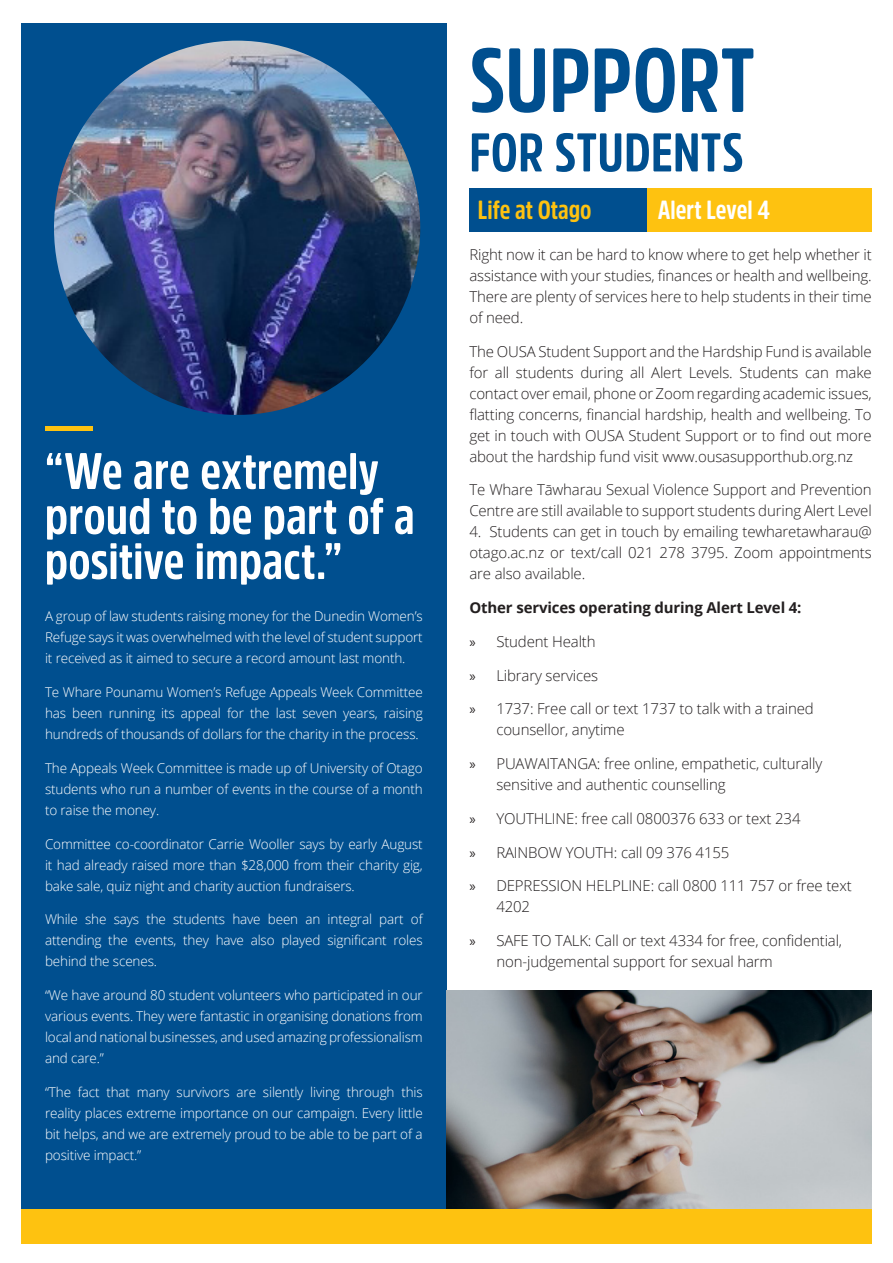
<style>
.page{position:relative;width:893px;height:1263px;background:#fff}
.page>*{position:absolute;margin:0;border:0;box-sizing:border-box;transform-origin:0 0}
.Subhead{font:700 90.15px "Amsi Pro Cond";color:#004f8f}
.Subhead-2{font:700 54px "Amsi Pro Cond";letter-spacing:.005em;color:#004f8f}
.Subhead-3{font:700 51px/45px "Amsi Pro Cond";letter-spacing:.005em;color:#fff}
.t1{font:700 26.1px "Amsi Pro Cond";color:#fec210}
.t2{font:700 26.1px "Amsi Pro Cond";color:#fff}
.t3{font:300 15px/21px "Open Sans";letter-spacing:-.01em;color:#231f20}
.t4{font:700 15px "Open Sans";letter-spacing:-.01em;color:#231f20}
.t5{font:300 13.5px/21px "Open Sans";letter-spacing:-.01em;color:#fff;text-align:justify}
.s1{font-family:"Myriad Pro";font-weight:400}
</style>
<div class="page">
<div style="left:21px;top:1209px;width:851px;height:34px;background:#fec210"></div>
<div style="left:21px;top:23px;width:425px;height:1186px;background:#004f8f"></div>
<img style="left:54px;top:41px;width:366px;height:374px">
<div style="left:469px;top:188px;width:178px;height:44px;background:#004f8f"></div>
<div style="left:647px;top:188px;width:225px;height:44px;background:#fec210"></div>
<img style="left:446px;top:991px;width:426px;height:218px">
<hr style="left:45px;top:427px;width:48px;height:4px;background:#fec210">
<p class="Subhead-3" style="left:45px;top:447px;width:371px">“We are extremely proud to be part of a positive impact.”</p>
<p class="t5" style="left:45px;top:606px;width:379px">A group of law students raising money for the Dunedin Women’s Refuge says it was overwhelmed with the level of student support it received as it aimed to secure a record amount last month.</p>
<p class="t5" style="left:45px;top:681px;width:379px">Te Whare Pounamu Women’s Refuge Appeals Week Committee has been running its appeal for the last seven years, raising hundreds of thousands of dollars for the charity in the process.</p>
<p class="t5" style="left:45px;top:757px;width:379px">The Appeals Week Committee is made up of University of Otago students who run a number of events in the course of a month to raise the money.</p>
<p class="t5" style="left:45px;top:833px;width:379px">Committee co-coordinator Carrie Wooller says by early August it had already raised more than $28,000 from their charity gig, bake sale, quiz night and charity auction fundraisers.</p>
<p class="t5" style="left:45px;top:909px;width:379px">While she says the students have been an integral part of attending the events, they have also played significant roles behind the scenes.</p>
<p class="t5" style="left:45px;top:984px;width:379px">“We have around 80 student volunteers who participated in our various events. They were fantastic in organising donations from local and national businesses, and used amazing professionalism and care.”</p>
<p class="t5" style="left:45px;top:1081px;width:379px">“The fact that many survivors are silently living through this reality places extreme importance on our campaign. Every little bit helps, and we are extremely proud to be able to be part of a positive impact.”</p>
<p class="Subhead" style="left:469px;top:18px;width:287px">SUPPORT</p>
<p class="Subhead-2" style="left:469px;top:115px;width:276px">FOR STUDENTS</p>
<p class="t1" style="left:478px;top:192px;width:115px">Life at Otago</p>
<p class="t2" style="left:658px;top:192px;width:114px">Alert Level 4</p>
<p class="t3" style="left:469px;top:243px;width:404px;text-align:justify">Right now it can be hard to know where to get help whether it assistance with your studies, finances or health and wellbeing.<br>There are plenty of services here to help students in their time of need.</p>
<p class="t3" style="left:469px;top:340px;width:404px;text-align:justify">The OUSA Student Support and the Hardship Fund is available for all students during all Alert Levels. Students can make contact over email, phone or Zoom regarding academic issues, flatting concerns, financial hardship, health and wellbeing. To get in touch with OUSA Student Support or to find out more about the hardship fund visit www.ousasupporthub.org.nz</p>
<p class="t3" style="left:469px;top:479px;width:404px">Te Whare Tāwharau Sexual Violence Support and Prevention<br>Centre are still available to support students during Alert Level</p>
<p class="t3" style="left:469px;top:521px;width:404px;text-align:justify">4. Students can get in touch by emailing tewharetawharau@ otago.ac.nz or text/call 021 278 3795. Zoom appointments are also available.</p>
<p class="t4" style="left:469px;top:597px;width:334px">Other services operating during Alert Level 4:</p>
<p class="t3" style="left:469px;top:630px;width:128px"><span class="s1">»</span> Student Health</p>
<p class="t3" style="left:469px;top:664px;width:130px"><span class="s1">»</span> Library services</p>
<p class="t3" style="left:496px;top:698px;width:319px;text-indent:-27px"><span class="s1">»</span> 1737: Free call or text 1737 to talk with a trained counsellor, anytime</p>
<p class="t3" style="left:496px;top:753px;width:327px;text-indent:-27px"><span class="s1">»</span> PUAWAITANGA: free online, empathetic, culturally sensitive and authentic counselling</p>
<p class="t3" style="left:469px;top:807px;width:333px"><span class="s1">»</span> YOUTHLINE: free call 0800376 633 or text 234</p>
<p class="t3" style="left:469px;top:841px;width:262px"><span class="s1">»</span> RAINBOW YOUTH: call 09 376 4155</p>
<p class="t3" style="left:496px;top:875px;width:357px;text-indent:-27px"><span class="s1">»</span> DEPRESSION HELPLINE: call 0800 111 757 or free text<br>4202</p>
<p class="t3" style="left:496px;top:930px;width:347px;text-indent:-27px"><span class="s1">»</span> SAFE TO TALK: Call or text 4334 for free, confidential, non-judgemental support for sexual harm</p>
</div>
